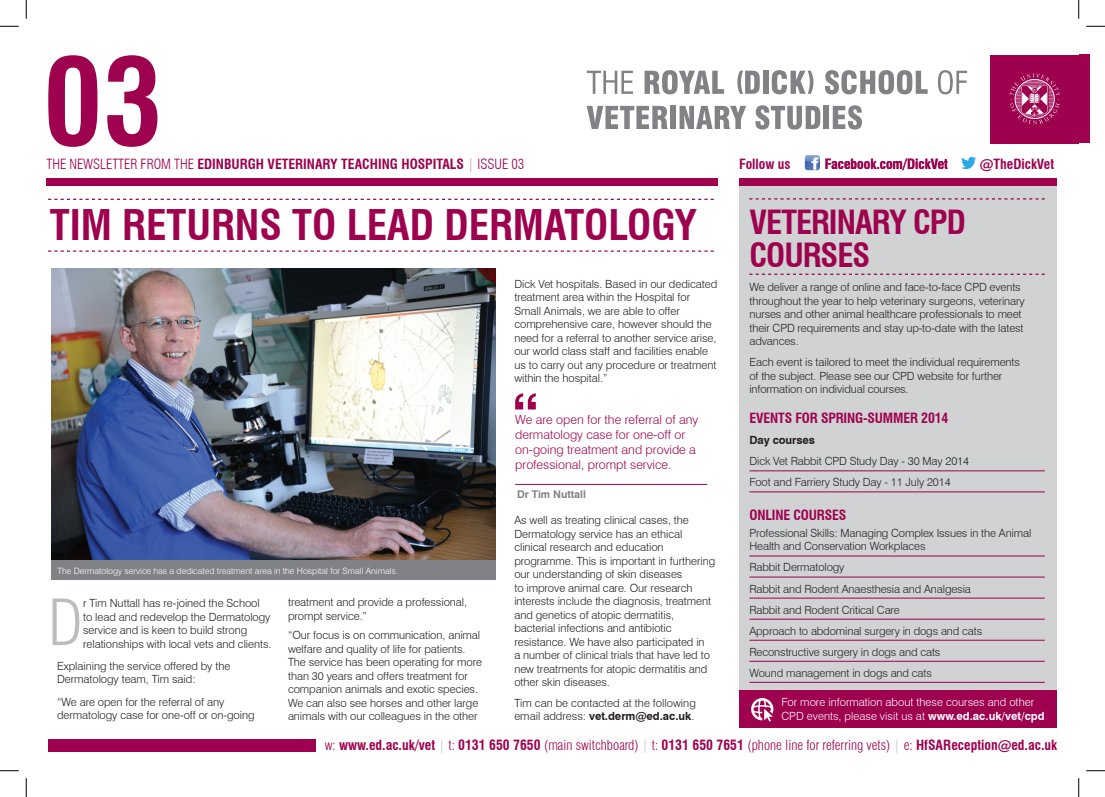
<style>
.page{position:relative;width:1105px;height:797px;background:#fff}
.page>*{position:absolute;margin:0;border:0;box-sizing:border-box;transform-origin:0 0}
.t1{font:700 condensed 118.75px "Swiss 721 BT";color:#9e014e}
.t2{font:300 condensed 62.5px "Swiss 721 BT";color:#bcbdc0}
.t3{font:700 58.75px "Swiss 721 BT";color:#9e014e}
.t4{font:700 condensed 41.25px "Swiss 721 BT";color:#9e014e}
.t5{font:700 condensed 32.5px/33.8px "Swiss 721 BT";letter-spacing:-.03em;color:#9e014e}
.t6{font:700 condensed 13.75px "Swiss 721 BT";color:#9e014e}
.t7{font:300 12.5px/15px "Swiss 721 BT";color:#9e014e}
.t8{font:300 11.25px/13.5px "Swiss 721 BT";letter-spacing:-.005em;color:#231f20}
.t9{font:300 11.25px/13.5px "Swiss 721 BT";color:#fff}
.t10{font:700 11.25px "Swiss 721 BT";letter-spacing:-.01em;color:#231f20}
.t11{font:700 10.62px "Swiss 721 BT";color:#808285}
.t12{font:300 8.75px "Swiss 721 BT";color:#fff}
.s1{font-weight:300}
.s2{font-weight:300;color:#939598}
.s3{font-weight:700}
.s4{font-weight:300;color:#bcbdc0}
</style>
<div class="page">
<div style="left:739px;top:182px;width:317px;height:508px;background:#d1d2d4"></div>
<div style="left:990px;top:55px;width:89px;height:88px;background:#9e014e"></div>
<svg style="left:1009px;top:74px;width:51px;height:50px"></svg>
<svg style="left:587px;top:71px;width:46px;height:23px"></svg>
<svg style="left:645px;top:70px;width:79px;height:24px"></svg>
<div style="left:763px;top:71px;width:5px;height:23px;background:#808285"></div>
<svg style="left:825px;top:70px;width:102px;height:24px"></svg>
<svg style="left:938px;top:70px;width:29px;height:24px"></svg>
<svg style="left:587px;top:106px;width:81px;height:23px"></svg>
<div style="left:670px;top:106px;width:6px;height:23px;background:#808285"></div>
<svg style="left:679px;top:106px;width:67px;height:23px"></svg>
<svg style="left:755px;top:105px;width:65px;height:24px"></svg>
<div style="left:824px;top:106px;width:5px;height:23px;background:#808285"></div>
<svg style="left:833px;top:105px;width:29px;height:24px"></svg>
<svg style="left:737px;top:71px;width:23px;height:23px"></svg>
<svg style="left:772px;top:70px;width:41px;height:24px"></svg>
<div style="left:46px;top:179px;width:672px;height:7px;background:#9e014e"></div>
<img style="left:805px;top:155px;width:15px;height:15px">
<svg style="left:961px;top:157px;width:15px;height:12px"></svg>
<div style="left:739px;top:179px;width:317px;height:7px;background:#9e014e"></div>
<svg style="left:48px;top:199px;width:666px;height:1px"></svg>
<svg style="left:48px;top:250px;width:666px;height:2px"></svg>
<img style="left:51px;top:268px;width:445px;height:292px">
<hr style="left:749px;top:470px;width:296px;height:1px;background:#9e014e">
<hr style="left:749px;top:491px;width:296px;height:1px;background:#9e014e">
<hr style="left:749px;top:555px;width:296px;height:1px;background:#9e014e">
<hr style="left:749px;top:576px;width:296px;height:1px;background:#9e014e">
<hr style="left:749px;top:598px;width:296px;height:1px;background:#9e014e">
<hr style="left:749px;top:619px;width:296px;height:1px;background:#9e014e">
<hr style="left:749px;top:640px;width:296px;height:1px;background:#9e014e">
<hr style="left:749px;top:661px;width:296px;height:1px;background:#9e014e">
<hr style="left:749px;top:682px;width:296px;height:1px;background:#9e014e">
<svg style="left:749px;top:198px;width:296px;height:1px"></svg>
<svg style="left:749px;top:273px;width:296px;height:2px"></svg>
<div style="left:51px;top:560px;width:445px;height:20px;background:#808285"></div>
<div style="left:1079px;top:55px;width:10px;height:88px;background:#9e014e"></div>
<div style="left:48px;top:739px;width:268px;height:12px;background:#9e014e"></div>
<hr style="left:515px;top:484px;width:192px;height:1px;background:#9e014e">
<div style="left:739px;top:690px;width:317px;height:38px;background:#9e014e"></div>
<svg style="left:751px;top:698px;width:22px;height:23px"></svg>
<svg style="left:0;top:25px;width:19px;height:2px"></svg>
<svg style="left:1086px;top:25px;width:19px;height:2px"></svg>
<svg style="left:0;top:770px;width:19px;height:1px"></svg>
<svg style="left:1086px;top:770px;width:19px;height:1px"></svg>
<svg style="left:25px;top:0;width:2px;height:19px"></svg>
<svg style="left:25px;top:778px;width:2px;height:19px"></svg>
<svg style="left:1078px;top:0;width:1px;height:19px"></svg>
<svg style="left:1078px;top:778px;width:1px;height:19px"></svg>
<h1 class="t1" style="left:43px;top:31px;width:120px">03</h1>
<p class="t6" style="left:46px;top:155px;width:479px"><span class="s1">THE NEWSLETTER FROM THE</span> EDINBURGH VETERINARY TEACHING HOSPITALS <span class="s2">|</span> <span class="s1">ISSUE 03</span></p>
<p class="t6" style="left:739px;top:155px;width:53px">Follow us</p>
<p class="t6" style="left:825px;top:155px;width:125px">Facebook.com/DickVet</p>
<p class="t6" style="left:980px;top:155px;width:76px">@TheDickVet</p>
<h3 class="t4" style="left:50px;top:201px;width:649px">TIM RETURNS TO LEAD DERMATOLOGY</h3>
<h3 class="t5" style="left:749px;top:205px;width:218px">VETERINARY CPD<br>COURSES</h3>
<p class="t12" style="left:57px;top:565px;width:342px">The Dermatology service has a dedicated treatment area in the Hospital for Small Animals.</p>
<h2 class="t2" style="left:48px;top:585px;width:36px">D</h2>
<p class="t8" style="left:83px;top:596px;width:190px">r Tim Nuttall has re-joined the School to lead and redevelop the Dermatology service and is keen to build strong relationships with local vets and clients.</p>
<p class="t8" style="left:57px;top:659px;width:175px">Explaining the service offered by the<br>Dermatology team, Tim said:</p>
<p class="t8" style="left:57px;top:695px;width:199px">“We are open for the referral of any dermatology case for one-off or on-going</p>
<p class="t8" style="left:288px;top:595px;width:181px">treatment and provide a professional, prompt service.”</p>
<p class="t8" style="left:288px;top:628px;width:196px">“Our focus is on communication, animal welfare and quality of life for patients.<br>The service has been operating for more than 30 years and offers treatment for companion animals and exotic species.<br>We can also see horses and other large animals with our colleagues in the other</p>
<p class="t8" style="left:514px;top:277px;width:204px">Dick Vet hospitals. Based in our dedicated treatment area within the Hospital for Small Animals, we are able to offer comprehensive care, however should the need for a referral to another service arise, our world class staff and facilities enable us to carry out any procedure or treatment within the hospital.”</p>
<h3 class="t3" style="left:513px;top:380px;width:27px">“</h3>
<p class="t7" style="left:515px;top:412px;width:184px">We are open for the referral of any dermatology case for one-off or on-going treatment and provide a professional, prompt service.</p>
<p class="t11" style="left:517px;top:488px;width:71px">Dr Tim Nuttall</p>
<p class="t8" style="left:514px;top:513px;width:202px">As well as treating clinical cases, the Dermatology service has an ethical clinical research and education programme. This is important in furthering our understanding of skin diseases<br>to improve animal care. Our research interests include the diagnosis, treatment and genetics of atopic dermatitis, bacterial infections and antibiotic resistance. We have also participated in<br>a number of clinical trials that have led to new treatments for atopic dermatitis and other skin diseases.</p>
<p class="t8" style="left:514px;top:696px;width:183px">Tim can be contacted at the following email address: <span class="s3">vet.derm@ed.ac.uk</span>.</p>
<p class="t8" style="left:749px;top:280px;width:277px">We deliver a range of online and face-to-face CPD events throughout the year to help veterinary surgeons, veterinary nurses and other animal healthcare professionals to meet their CPD requirements and stay up-to-date with the latest advances.</p>
<p class="t8" style="left:749px;top:355px;width:272px">Each event is tailored to meet the individual requirements of the subject. Please see our CPD website for further information on individual courses.</p>
<p class="t6" style="left:749px;top:410px;width:200px">EVENTS FOR SPRING-SUMMER 2014</p>
<p class="t10" style="left:749px;top:433px;width:67px">Day courses</p>
<p class="t8" style="left:749px;top:450px;width:221px;line-height:21px">Dick Vet Rabbit CPD Study Day - 30 May 2014<br>Foot and Farriery Study Day - 11 July 2014</p>
<p class="t6" style="left:749px;top:506px;width:98px">ONLINE COURSES</p>
<p class="t8" style="left:749px;top:526px;width:283px">Professional Skills: Managing Complex Issues in the Animal<br>Health and Conservation Workplaces</p>
<p class="t8" style="left:749px;top:557px;width:234px;line-height:21px">Rabbit Dermatology<br>Rabbit and Rodent Anaesthesia and Analgesia Rabbit and Rodent Critical Care<br>Approach to abdominal surgery in dogs and cats Reconstructive surgery in dogs and cats<br>Wound management in dogs and cats</p>
<p class="t9" style="left:781px;top:695px;width:265px">For more information about these courses and other<br>CPD events, please visit us at <span class="s3">www.ed.ac.uk/vet/cpd</span></p>
<p class="t6" style="left:325px;top:737px;width:734px"><span class="s1">w:</span> www.ed.ac.uk/vet <span class="s4">|</span> <span class="s1">t:</span> 0131 650 7650 <span class="s1">(main switchboard)</span> <span class="s4">|</span> <span class="s1">t:</span> 0131 650 7651 <span class="s1">(phone line for referring vets)</span> <span class="s4">|</span> <span class="s1">e:</span> HfSAReception@ed.ac.uk</p>
</div>
